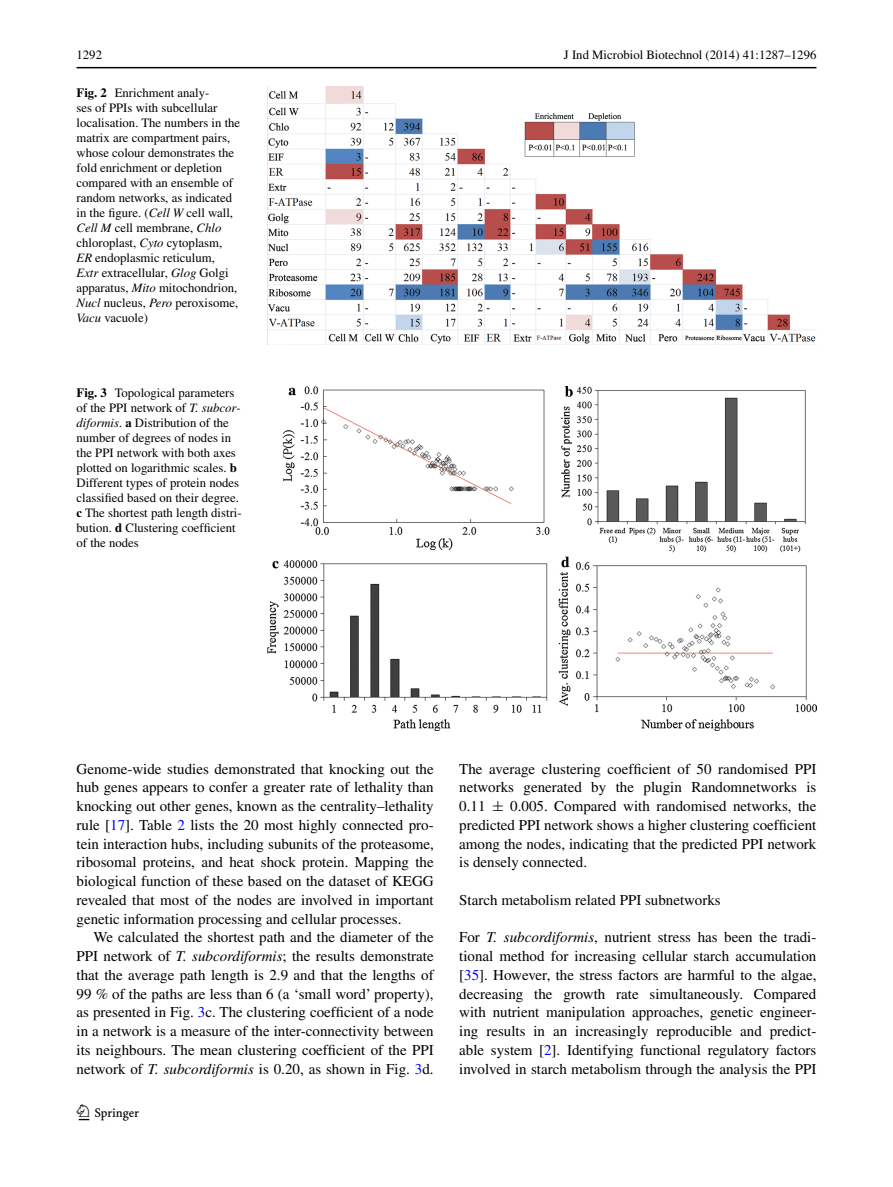
<style>
.page{position:relative;width:893px;height:1187px;background:#fff}
.page>*{position:absolute;margin:0;border:0;box-sizing:border-box;transform-origin:0 0}
.t1{font:22.5px "Springnew";color:#000}
.t2{font:15px/18.8px "Times";color:#000;text-align:justify}
.t3{font:12.75px/15px "Times";color:#000}
.s1{font-weight:700}
.s2{font-style:italic}
.s3{color:#00f}
.s4{font-family:"MTSY"}
</style>
<div class="page">
<hr style="left:77px;top:67px;width:739px;height:1px;background:#000">
<img style="left:268px;top:87px;width:548px;height:257px">
<img style="left:268px;top:386px;width:548px;height:344px">
<p class="t3" style="left:77px;top:48px;width:27px">1292</p>
<p class="t3" style="left:564px;top:48px;width:254px">J Ind Microbiol Biotechnol (2014) 41:1287–1296</p>
<p class="t3" style="left:77px;top:85px;width:165px"><span class="s1">Fig. 2</span> Enrichment analy-<br>ses of PPIs with subcellular localisation. The numbers in the matrix are compartment pairs, whose colour demonstrates the fold enrichment or depletion compared with an ensemble of random networks, as indicated in the figure. (<span class="s2">Cell W</span> cell wall,<br><span class="s2">Cell M</span> cell membrane, <span class="s2">Chlo </span>chloroplast, <span class="s2">Cyto</span> cytoplasm,<br><span class="s2">ER</span> endoplasmic reticulum,<br><span class="s2">Extr</span> extracellular, <span class="s2">Glog</span> Golgi apparatus, <span class="s2">Mito</span> mitochondrion,<br><span class="s2">Nucl</span> nucleus, <span class="s2">Pero</span> peroxisome,<br><span class="s2">Vacu</span> vacuole)</p>
<p class="t3" style="left:77px;top:385px;width:167px"><span class="s1">Fig. 3</span> Topological parameters of the PPI network of <span class="s2">T. subcor&shy;diformis</span>. <span class="s1">a</span> Distribution of the number of degrees of nodes in the PPI network with both axes plotted on logarithmic scales. <span class="s1">b<br></span>Different types of protein nodes classified based on their degree. <span class="s1">c</span> The shortest path length distri&shy;bution. <span class="s1">d</span> Clustering coefficient of the nodes</p>
<p class="t2" style="left:77px;top:759px;width:359px;text-align:left">Genome-wide studies demonstrated that knocking out the hub genes appears to confer a greater rate of lethality than knocking out other genes, known as the centrality–lethality rule [<span class="s3">17</span>]. Table <span class="s3">2</span> lists the 20 most highly connected pro&shy;tein interaction hubs, including subunits of the proteasome, ribosomal proteins, and heat shock protein. Mapping the biological function of these based on the dataset of KEGG revealed that most of the nodes are involved in important genetic information processing and cellular processes.</p>
<p class="t2" style="left:77px;top:927px;width:359px;text-indent:17px">We calculated the shortest path and the diameter of the PPI network of <span class="s2">T. subcordiformis</span>; the results demonstrate that the average path length is 2.9 and that the lengths of 99 % of the paths are less than 6 (a ‘small word’ property), as presented in Fig. <span class="s3">3</span>c. The clustering coefficient of a node in a network is a measure of the inter-connectivity between its neighbours. The mean clustering coefficient of the PPI network of <span class="s2">T. subcordiformis</span> is 0.20, as shown in Fig. <span class="s3">3</span>d.</p>
<h1 class="t1" style="left:79px;top:1104px;width:62px">1 3</h1>
<p class="t2" style="left:459px;top:759px;width:359px">The average clustering coefficient of 50 randomised PPI networks generated by the plugin Randomnetworks is 0.11 <span class="s4">±</span> 0.005. Compared with randomised networks, the predicted PPI network shows a higher clustering coefficient among the nodes, indicating that the predicted PPI network is densely connected.</p>
<p class="t2" style="left:459px;top:890px;width:263px">Starch metabolism related PPI subnetworks</p>
<p class="t2" style="left:459px;top:927px;width:359px">For <span class="s2">T. subcordiformis</span>, nutrient stress has been the tradi&shy;tional method for increasing cellular starch accumulation [<span class="s3">35</span>]. However, the stress factors are harmful to the algae, decreasing the growth rate simultaneously. Compared with nutrient manipulation approaches, genetic engineer&shy;ing results in an increasingly reproducible and predict&shy;able system [<span class="s3">2</span>]. Identifying functional regulatory factors involved in starch metabolism through the analysis the PPI</p>
</div>
